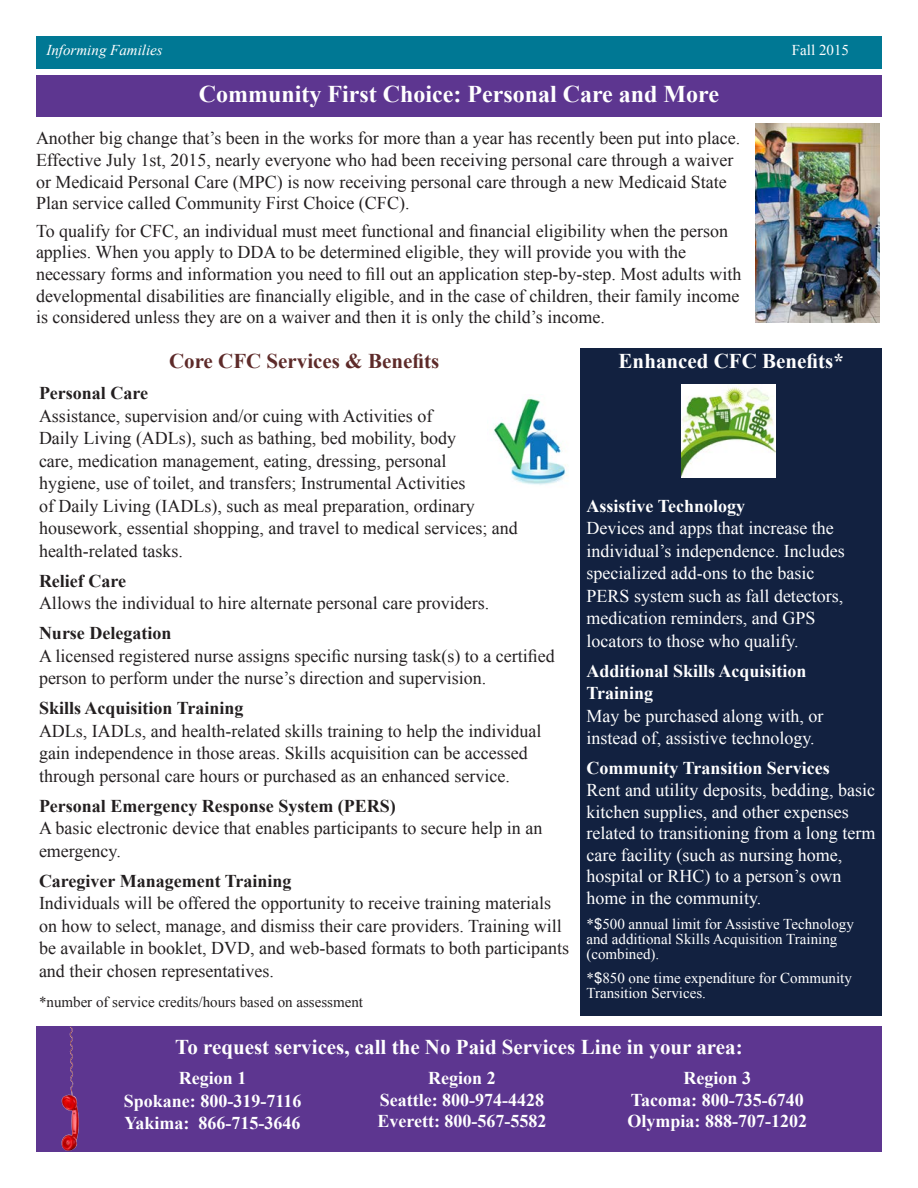
<style>
.page{position:relative;width:918px;height:1188px;background:#fff}
.page>*{position:absolute;margin:0;border:0;box-sizing:border-box;transform-origin:0 0}
.t1{font:700 24px "Times New Roman";color:#fff}
.t2{font:700 21px "Times New Roman";color:#fff}
.t3{font:700 21px "Times New Roman";color:#5d2a29}
.t4{font:18px/22.5px "Times New Roman";color:#231f20}
.t5{font:18px/22.5px "Times New Roman";color:#fff}
.t6{font:700 18px "Times New Roman";color:#fff}
.t7{font:15px/15px "Times New Roman";color:#fff}
.t8{font:15px "Times New Roman";color:#231f20}
.t9{font:italic 15px "Times New Roman";color:#fff}
.s1{font-weight:700}
.s2{font-family:"Arial"}
</style>
<div class="page">
<div style="left:36px;top:75px;width:846px;height:42px;background:#5d3690"></div>
<div style="left:36px;top:36px;width:846px;height:33px;background:#007894"></div>
<div style="left:36px;top:1026px;width:846px;height:126px;background:#5d3690"></div>
<img style="left:756px;top:123px;width:124px;height:199px">
<img style="left:493px;top:397px;width:75px;height:88px">
<div style="left:580px;top:348px;width:302px;height:668px;background:#122140"></div>
<img style="left:682px;top:384px;width:93px;height:94px">
<img style="left:61px;top:1027px;width:18px;height:124px">
<p class="t9" style="left:46px;top:40px;width:118px">Informing Families</p>
<p class="t7" style="left:792px;top:43px;width:59px">Fall 2015</p>
<p class="t1" style="left:199px;top:78px;width:522px">Community First Choice: Personal Care and More</p>
<p class="t4" style="left:36px;top:127px;width:706px;line-height:21.6px">Another big change that’s been in the works for more than a year has recently been put into place.<br>Effective July 1st, 2015, nearly everyone who had been receiving personal care through a waiver or Medicaid Personal Care (MPC) is now receiving personal care through a new Medicaid State Plan service called Community First Choice (CFC).</p>
<p class="t4" style="left:36px;top:220px;width:707px;line-height:21.6px">To qualify for CFC, an individual must meet functional and financial eligibility when the person applies. When you apply to DDA to be determined eligible, they will provide you with the necessary forms and information you need to fill out an application step-by-step. Most adults with developmental disabilities are financially eligible, and in the case of children, their family income is considered unless they are on a waiver and then it is only the child’s income.</p>
<p class="t3" style="left:169px;top:346px;width:272px">Core CFC Services &amp; Benefits</p>
<p class="t4" style="left:39px;top:382px;width:480px"><span class="s1">Personal Care<br></span>Assistance, supervision and/or cuing with Activities of<br>Daily Living (ADLs), such as bathing, bed mobility, body<br>care, medication management, eating, dressing, personal<br>hygiene, use of toilet, and transfers; Instrumental Activities<br>of Daily Living (IADLs), such as meal preparation, ordinary housework, essential shopping, and travel to medical services; and health-related tasks.</p>
<p class="t4" style="left:39px;top:569px;width:452px"><span class="s1">Relief Care<br></span>Allows the individual to hire alternate personal care providers.</p>
<p class="t4" style="left:39px;top:622px;width:517px"><span class="s1">Nurse Delegation<br></span>A licensed registered nurse assigns specific nursing task(s) to a certified person to perform under the nurse’s direction and supervision.</p>
<p class="t4" style="left:39px;top:697px;width:504px"><span class="s1">Skills Acquisition Training<br></span>ADLs, IADLs, and health-related skills training to help the individual gain independence in those areas. Skills acquisition can be accessed through personal care hours or purchased as an enhanced service.</p>
<p class="t4" style="left:39px;top:794px;width:505px"><span class="s1">Personal Emergency Response System (PERS)<br></span>A basic electronic device that enables participants to secure help in an emergency.</p>
<p class="t4" style="left:39px;top:869px;width:532px"><span class="s1">Caregiver Management Training<br></span>Individuals will be offered the opportunity to receive training materials on how to select, manage, and dismiss their care providers. Training will be available in booklet, DVD, and web-based formats to both participants and their chosen representatives.</p>
<p class="t8" style="left:39px;top:992px;width:326px">*number of service credits/hours based on assessment</p>
<p class="t2" style="left:619px;top:346px;width:227px">Enhanced CFC Benefits*</p>
<p class="t6" style="left:586px;top:493px;width:160px">Assistive Technology</p>
<p class="t5" style="left:586px;top:517px;width:260px">Devices and apps that increase the individual’s independence. Includes specialized add-ons to the basic PERS system such as fall detectors, medication reminders, and GPS locators to those who qualify.</p>
<p class="t5" style="left:586px;top:659px;width:238px"><span class="s1">Additional Skills Acquisition<br>Training<br></span>May be purchased along with, or instead of, assistive technology.</p>
<p class="t6" style="left:586px;top:756px;width:245px">Community Transition Services</p>
<p class="t5" style="left:586px;top:779px;width:290px;line-height:21.6px">Rent and utility deposits, bedding, basic kitchen supplies, and other expenses related to transitioning from a long term care facility (such as nursing home, hospital or RHC) to a person’s own home in the community.</p>
<p class="t7" style="left:586px;top:917px;width:269px">*<span class="s2">$</span>500 annual limit for Assistive Technology and additional Skills Acquisition Training (combined).</p>
<p class="t7" style="left:586px;top:971px;width:267px">*<span class="s2">$</span>850 one time expenditure for Community<br>Transition Services.</p>
<p class="t2" style="left:175px;top:1032px;width:569px">To request services, call the No Paid Services Line in your area:</p>
<p class="t6" style="left:179px;top:1065px;width:69px">Region 1</p>
<p class="t6" style="left:124px;top:1089px;width:179px">Spokane: 800-319-7116</p>
<p class="t6" style="left:125px;top:1110px;width:177px">Yakima: 866-715-3646</p>
<p class="t6" style="left:428px;top:1065px;width:69px">Region 2</p>
<p class="t6" style="left:380px;top:1087px;width:166px">Seattle: 800-974-4428</p>
<p class="t6" style="left:377px;top:1109px;width:171px">Everett: 800-567-5582</p>
<p class="t6" style="left:684px;top:1065px;width:69px">Region 3</p>
<p class="t6" style="left:631px;top:1087px;width:174px">Tacoma: 800-735-6740</p>
<p class="t6" style="left:628px;top:1109px;width:181px">Olympia: 888-707-1202</p>
</div>
